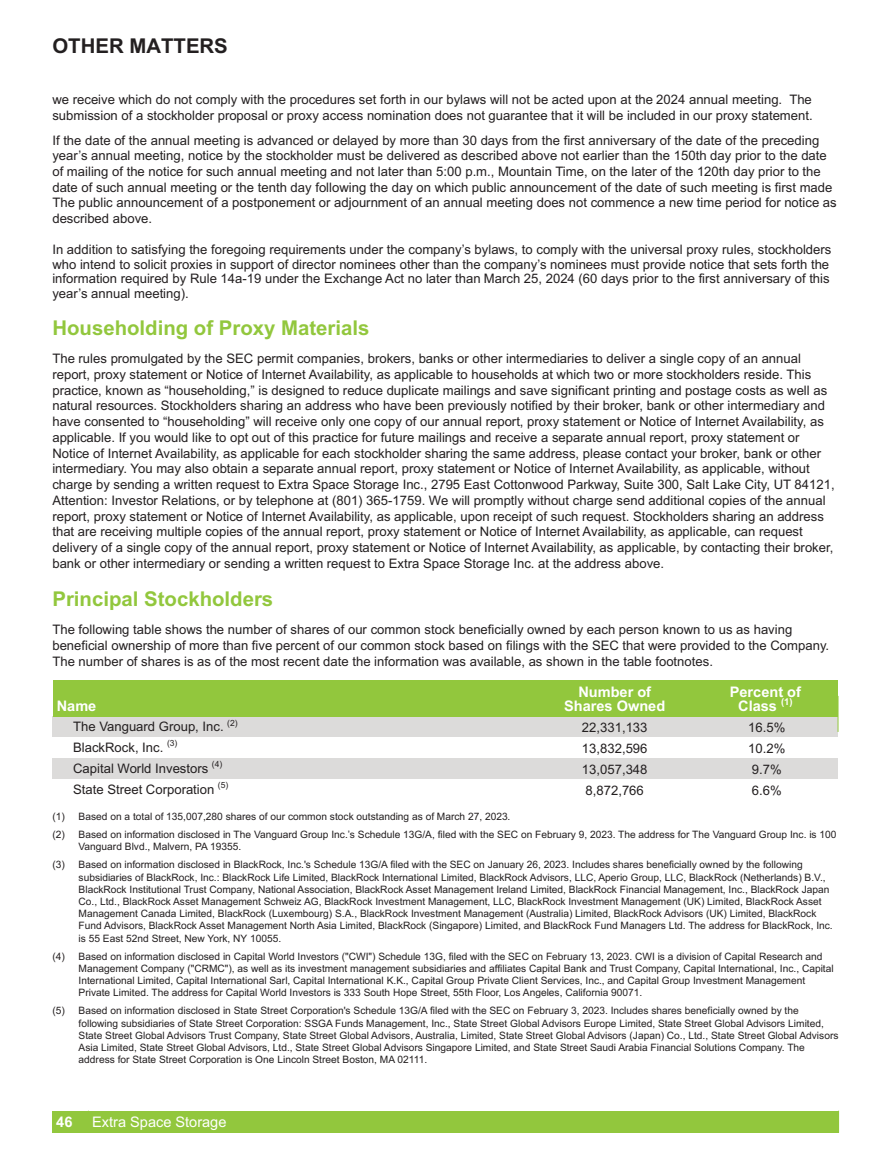
<style>
.page{position:relative;width:891px;height:1161px;background:#fff}
.page>*{position:absolute;margin:0;border:0;box-sizing:border-box;transform-origin:0 0}
.t1{font:700 20.4px "Arial";color:#92c73d}
.t2{font:700 20.4px "Arial";color:#231f20}
.t3{font:700 14.55px/14.5px "Arial";color:#fff;text-align:center}
.t4{font:14.55px "Arial";color:#fff}
.t5{font:13.05px/15.8px "Arial";color:#231f20}
.t6{font:10.2px/12.3px "Arial";color:#231f20}
.t7{font:700 9.45px "Arial";color:#fff}
.t8{font:8.55px "Arial";color:#231f20}
</style>
<div class="page">
<div style="left:53px;top:716px;width:785px;height:21px;background:#dcdbda"></div>
<div style="left:53px;top:758px;width:785px;height:21px;background:#dcdbda"></div>
<div style="left:53px;top:680px;width:489px;height:36px;background:#92c73d"></div>
<div style="left:542px;top:680px;width:145px;height:36px;background:#92c73d"></div>
<div style="left:687px;top:680px;width:6px;height:36px;background:#92c73d"></div>
<div style="left:693px;top:680px;width:145px;height:36px;background:#92c73d"></div>
<hr style="left:838px;top:696px;width:1px;height:36px;background:#92c73d">
<div style="left:52px;top:1111px;width:36px;height:22px;background:#92c73d"></div>
<div style="left:88px;top:1111px;width:751px;height:22px;background:#92c73d"></div>
<h1 class="t2" style="left:52px;top:35px;width:177px">OTHER MATTERS</h1>
<p class="t5" style="left:52px;top:92px;width:762px">we receive which do not comply with the procedures set forth in our bylaws will not be acted upon at the 2024 annual meeting. The submission of a stockholder proposal or proxy access nomination does not guarantee that it will be included in our proxy statement.</p>
<p class="t5" style="left:52px;top:132px;width:786px">If the date of the annual meeting is advanced or delayed by more than 30 days from the first anniversary of the date of the preceding year’s annual meeting, notice by the stockholder must be delivered as described above not earlier than the 150th day prior to the date of mailing of the notice for such annual meeting and not later than 5:00 p.m., Mountain Time, on the later of the 120th day prior to the date of such annual meeting or the tenth day following the day on which public announcement of the date of such meeting is first made The public announcement of a postponement or adjournment of an annual meeting does not commence a new time period for notice as . described above.</p>
<p class="t5" style="left:52px;top:242px;width:780px;line-height:14.7px">In addition to satisfying the foregoing requirements under the company’s bylaws, to comply with the universal proxy rules, stockholders who intend to solicit proxies in support of director nominees other than the company’s nominees must provide notice that sets forth the information required by Rule 14a-19 under the Exchange Act no later than March 25, 2024 (60 days prior to the first anniversary of this year’s annual meeting).</p>
<h1 class="t1" style="left:52px;top:317px;width:319px">Householding of Proxy Materials</h1>
<p class="t5" style="left:52px;top:351px;width:784px">The rules promulgated by the SEC permit companies, brokers, banks or other intermediaries to deliver a single copy of an annual report, proxy statement or Notice of Internet Availability, as applicable to households at which two or more stockholders reside. This practice, known as “householding,” is designed to reduce duplicate mailings and save significant printing and postage costs as well as natural resources. Stockholders sharing an address who have been previously notified by their broker, bank or other intermediary and have consented to “householding” will receive only one copy of our annual report, proxy statement or Notice of Internet Availability, as applicable. If you would like to opt out of this practice for future mailings and receive a separate annual report, proxy statement or Notice of Internet Availability, as applicable for each stockholder sharing the same address, please contact your broker, bank or other intermediary. You may also obtain a separate annual report, proxy statement or Notice of Internet Availability, as applicable, without charge by sending a written request to Extra Space Storage Inc., 2795 East Cottonwood Parkway, Suite 300, Salt Lake City, UT 84121, Attention: Investor Relations, or by telephone at (801) 365-1759. We will promptly without charge send additional copies of the annual report, proxy statement or Notice of Internet Availability, as applicable, upon receipt of such request. Stockholders sharing an address that are receiving multiple copies of the annual report, proxy statement or Notice of Internet Availability, as applicable, can request delivery of a single copy of the annual report, proxy statement or Notice of Internet Availability, as applicable, by contacting their broker, bank or other intermediary or sending a written request to Extra Space Storage Inc. at the address above.</p>
<h1 class="t1" style="left:52px;top:588px;width:222px">Principal Stockholders</h1>
<p class="t5" style="left:52px;top:622px;width:778px">The following table shows the number of shares of our common stock beneficially owned by each person known to us as having beneficial ownership of more than five percent of our common stock based on filings with the SEC that were provided to the Company.<br>The number of shares is as of the most recent date the information was available, as shown in the table footnotes.</p>
<p class="t3" style="left:57px;top:699px;width:41px">Name</p>
<p class="t3" style="left:564px;top:684px;width:103px">Number of<br>Shares Owned</p>
<p class="t3" style="left:738px;top:684px;width:64px;text-align:left;text-indent:-8px">Percent of<br>Class</p>
<p class="t7" style="left:781px;top:696px;width:13px">(1)</p>
<p class="t5" style="left:73px;top:719px;width:152px">The Vanguard Group, Inc.</p>
<p class="t8" style="left:227px;top:717px;width:12px">(2)</p>
<p class="t5" style="left:582px;top:720px;width:67px">22,331,133</p>
<p class="t5" style="left:748px;top:720px;width:39px">16.5%</p>
<p class="t5" style="left:73px;top:740px;width:92px">BlackRock, Inc.</p>
<p class="t8" style="left:167px;top:738px;width:12px">(3)</p>
<p class="t5" style="left:582px;top:741px;width:67px">13,832,596</p>
<p class="t5" style="left:748px;top:741px;width:39px">10.2%</p>
<p class="t5" style="left:73px;top:761px;width:137px">Capital World Investors</p>
<p class="t8" style="left:212px;top:758px;width:12px">(4)</p>
<p class="t5" style="left:582px;top:761px;width:67px">13,057,348</p>
<p class="t5" style="left:752px;top:761px;width:31px">9.7%</p>
<p class="t5" style="left:73px;top:781px;width:143px">State Street Corporation</p>
<p class="t8" style="left:218px;top:779px;width:12px">(5)</p>
<p class="t5" style="left:586px;top:782px;width:60px">8,872,766</p>
<p class="t5" style="left:752px;top:782px;width:31px">6.6%</p>
<p class="t6" style="left:52px;top:808px;width:786px;line-height:18px">(1) Based on a total of 135,007,280 shares of our common stock outstanding as of March 27, 2023.<br>(2) Based on information disclosed in The Vanguard Group Inc.’s Schedule 13G/A, filed with the SEC on February 9, 2023. The address for The Vanguard Group Inc. is 100</p>
<p class="t6" style="left:52px;top:838px;width:752px;line-height:18px;text-indent:26px">Vanguard Blvd., Malvern, PA 19355.<br>(3) Based on information disclosed in BlackRock, Inc.'s Schedule 13G/A filed with the SEC on January 26, 2023. Includes shares beneficially owned by the following</p>
<p class="t6" style="left:79px;top:871px;width:756px">subsidiaries of BlackRock, Inc.: BlackRock Life Limited, BlackRock International Limited, BlackRock Advisors, LLC, Aperio Group, LLC, BlackRock (Netherlands) B.V., BlackRock Institutional Trust Company, National Association, BlackRock Asset Management Ireland Limited, BlackRock Financial Management, Inc., BlackRock Japan Co., Ltd., BlackRock Asset Management Schweiz AG, BlackRock Investment Management, LLC, BlackRock Investment Management (UK) Limited, BlackRock Asset Management Canada Limited, BlackRock (Luxembourg) S.A., BlackRock Investment Management (Australia) Limited, BlackRock Advisors (UK) Limited, BlackRock Fund Advisors, BlackRock Asset Management North Asia Limited, BlackRock (Singapore) Limited, and BlackRock Fund Managers Ltd. The address for BlackRock, Inc. is 55 East 52nd Street, New York, NY 10055.</p>
<p class="t6" style="left:79px;top:950px;width:757px;text-indent:-26px">(4) Based on information disclosed in Capital World Investors ("CWI") Schedule 13G, filed with the SEC on February 13, 2023. CWI is a division of Capital Research and Management Company ("CRMC"), as well as its investment management subsidiaries and affiliates Capital Bank and Trust Company, Capital International, Inc., Capital International Limited, Capital International Sarl, Capital International K.K., Capital Group Private Client Services, Inc., and Capital Group Investment Management Private Limited. The address for Capital World Investors is 333 South Hope Street, 55th Floor, Los Angeles, California 90071.</p>
<p class="t6" style="left:79px;top:1005px;width:761px;text-indent:-26px">(5) Based on information disclosed in State Street Corporation's Schedule 13G/A filed with the SEC on February 3, 2023. Includes shares beneficially owned by the following subsidiaries of State Street Corporation: SSGA Funds Management, Inc., State Street Global Advisors Europe Limited, State Street Global Advisors Limited, State Street Global Advisors Trust Company, State Street Global Advisors, Australia, Limited, State Street Global Advisors (Japan) Co., Ltd., State Street Global Advisors Asia Limited, State Street Global Advisors, Ltd., State Street Global Advisors Singapore Limited, and State Street Saudi Arabia Financial Solutions Company. The address for State Street Corporation is One Lincoln Street Boston, MA 02111.</p>
<p class="t3" style="left:56px;top:1115px;width:18px">46</p>
<p class="t4" style="left:92px;top:1113px;width:136px">Extra Space Storage</p>
</div>
